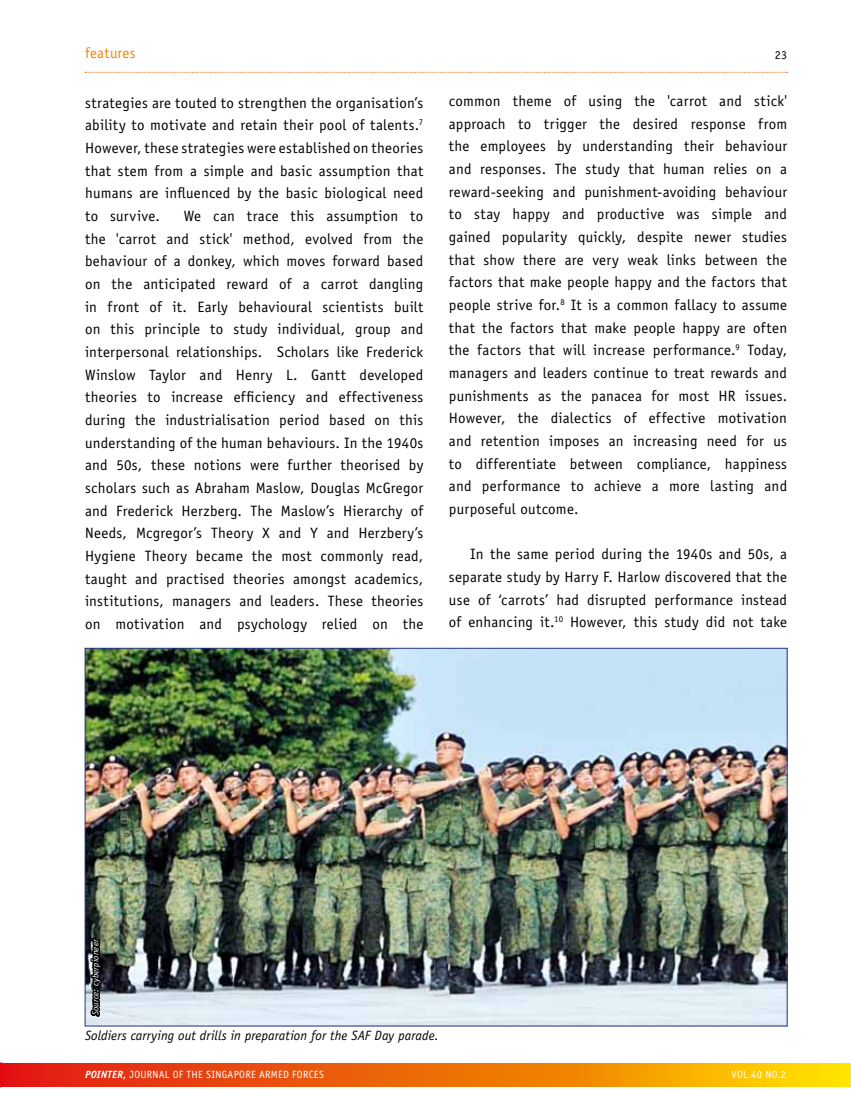
<style>
.page{position:relative;width:851px;height:1106px;background:#fff}
.page>*{position:absolute;margin:0;border:0;box-sizing:border-box;transform-origin:0 0}
.t1{font:15px/22.6px "Officina Sans Std";letter-spacing:.015em;color:#000;text-align:justify}
.t2{font:15px "Officina Sans Std";letter-spacing:.015em;color:#f18500}
.t3{font:italic 13.5px "Officina Sans Std";letter-spacing:.005em;color:#000}
.t4{font:12px "Officina Sans Std";color:#000}
.t5{font:10.5px "Officina Sans Std";letter-spacing:.115em;color:#fff}
.t6{font:10.5px "Officina Sans Std";letter-spacing:.05em;color:#fff}
.t7{font:italic 9px "Officina Sans Std";letter-spacing:.015em;color:#fff}
.s1{font-weight:700;font-style:italic}
.s2{font-weight:700}
</style>
<div class="page">
<img style="left:87px;top:650px;width:698px;height:374px">
<svg style="left:88px;top:936px;width:15px;height:91px"></svg>
<svg style="left:0;top:1063px;width:850px;height:23px;background:#ee7207"></svg>
<svg style="left:85px;top:72px;width:702px;height:1px"></svg>
<p class="t2" style="left:85px;top:44px;width:52px">features</p>
<p class="t1" style="left:85px;top:91px;width:340px">strategies are touted to strengthen the organisation’s ability to motivate and retain their pool of talents.<sup>7<br></sup>However, these strategies were established on theories that stem from a simple and basic assumption that humans are influenced by the basic biological need to survive.</p>
<p class="t1" style="left:85px;top:205px;width:340px;text-indent:99px">We can trace this assumption to the 'carrot and stick' method, evolved from the behaviour of a donkey, which moves forward based on the anticipated reward of a carrot dangling in front of it. Early behavioural scientists built on this principle to study individual, group and interpersonal relationships. Scholars like Frederick Winslow Taylor and Henry L. Gantt developed theories to increase efficiency and effectiveness during the industrialisation period based on this understanding of the human behaviours. In the 1940s and 50s, these notions were further theorised by scholars such as Abraham Maslow, Douglas McGregor and Frederick Herzberg. The Maslow’s Hierarchy of Needs, Mcgregor’s Theory X and Y and Herzbery’s Hygiene Theory became the most commonly read, taught and practised theories amongst academics, institutions, managers and leaders. These theories on motivation and psychology relied on the</p>
<p class="t4" style="left:774px;top:48px;width:14px">23</p>
<p class="t1" style="left:449px;top:90px;width:340px">common theme of using the 'carrot and stick' approach to trigger the desired response from the employees by understanding their behaviour and responses. The study that human relies on a reward-seeking and punishment-avoiding behaviour to stay happy and productive was simple and gained popularity quickly, despite newer studies that show there are very weak links between the factors that make people happy and the factors that people strive for.<sup>8</sup> It is a common fallacy to assume that the factors that make people happy are often the factors that will increase performance.<sup>9</sup> Today, managers and leaders continue to treat rewards and punishments as the panacea for most HR issues.<br>However, the dialectics of effective motivation and retention imposes an increasing need for us to differentiate between compliance, happiness and performance to achieve a more lasting and purposeful outcome.</p>
<p class="t1" style="left:449px;top:543px;width:340px;text-indent:21px">In the same period during the 1940s and 50s, a separate study by Harry F. Harlow discovered that the use of ‘carrots’ had disrupted performance instead of enhancing it.<sup>10</sup> However, this study did not take</p>
<p class="t7" style="left:90px;top:1015px;width:78px;rotate:-90deg">Source: cyberpioneer</p>
<p class="t3" style="left:85px;top:1027px;width:355px">Soldiers carrying out drills in preparation for the SAF Day parade.</p>
<p class="t5" style="left:85px;top:1068px;width:238px"><span class="s1">POINTER</span><span class="s2">,</span> Journal of th e singapore armed forces</p>
<p class="t6" style="left:731px;top:1068px;width:56px">Vol.40 N o.2</p>
</div>
